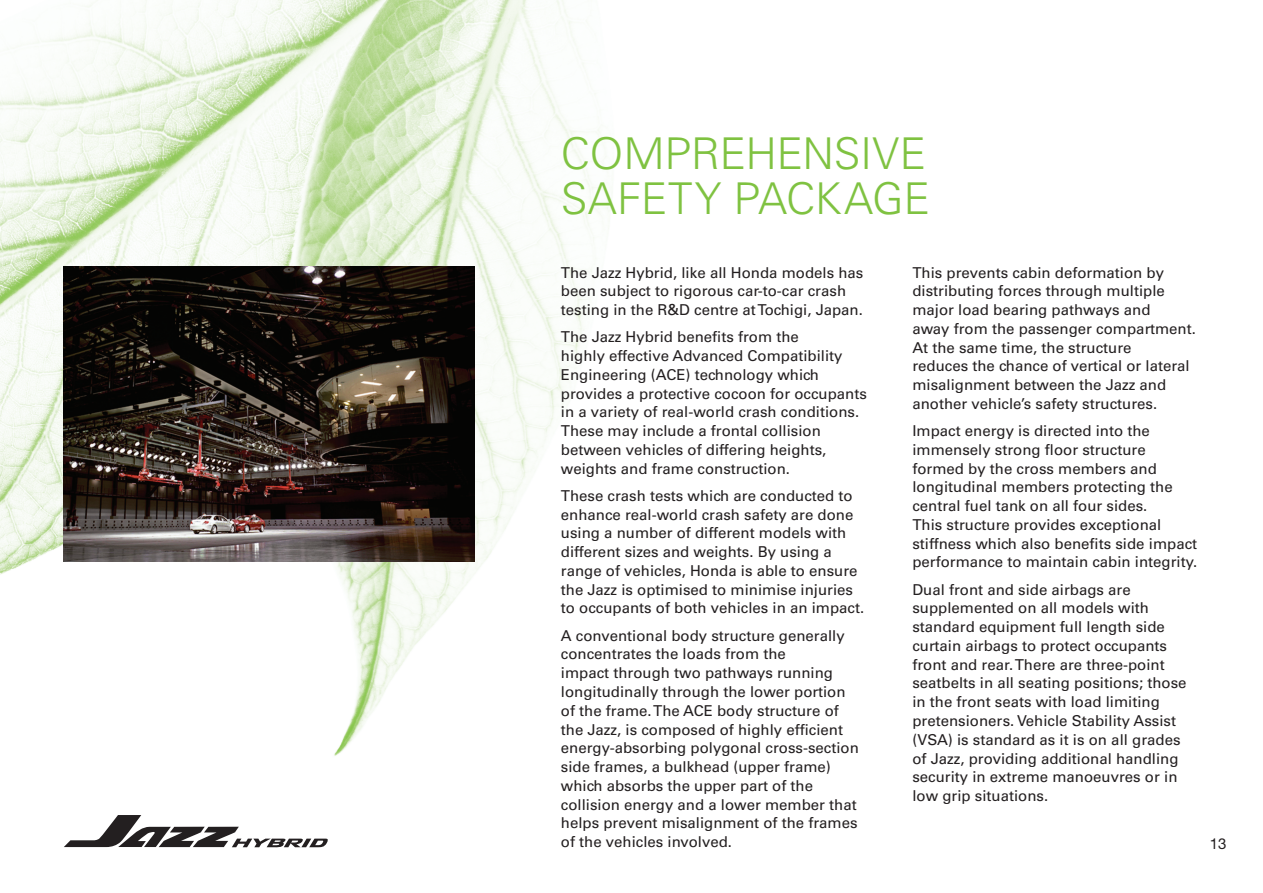
<style>
.page{position:relative;width:1263px;height:893px;background:#fff}
.page>*{position:absolute;margin:0;border:0;box-sizing:border-box;transform-origin:0 0}
.t1{font:300 43.8px/45.2px "Univers";letter-spacing:-.01em;color:#7fc241}
.t2{font:15px/18.8px "Univers";color:#231f20}
.t3{font:15px "Helvetica Neue";color:#231f20}
</style>
<div class="page">
<img style="left:0;top:0;width:612px;height:848px">
<img style="left:64px;top:266px;width:410px;height:296px">
<svg style="left:64px;top:815px;width:265px;height:32px"></svg>
<p class="t1" style="left:561px;top:131px;width:371px">COMPREHENSIVE<br>SAFETY PACKAGE</p>
<p class="t2" style="left:561px;top:263px;width:304px">The Jazz Hybrid, like all Honda models has been subject to rigorous car-to-car crash testing in the R&amp;D centre at Tochigi, Japan.</p>
<p class="t2" style="left:561px;top:328px;width:307px">The Jazz Hybrid benefits from the<br>highly effective Advanced Compatibility Engineering (ACE) technology which provides a protective cocoon for occupants in a variety of real-world crash conditions.<br>These may include a frontal collision between vehicles of differing heights, weights and frame construction.</p>
<p class="t2" style="left:561px;top:486px;width:305px">These crash tests which are conducted to enhance real-world crash safety are done using a number of different models with different sizes and weights. By using a range of vehicles, Honda is able to ensure the Jazz is optimised to minimise injuries to occupants of both vehicles in an impact.</p>
<p class="t2" style="left:561px;top:626px;width:299px">A conventional body structure generally concentrates the loads from the<br>impact through two pathways running longitudinally through the lower portion of the frame. The ACE body structure of the Jazz, is composed of highly efficient energy-absorbing polygonal cross-section side frames, a bulkhead (upper frame) which absorbs the upper part of the collision energy and a lower member that helps prevent misalignment of the frames of the vehicles involved.</p>
<p class="t2" style="left:912px;top:263px;width:285px">This prevents cabin deformation by distributing forces through multiple major load bearing pathways and<br>away from the passenger compartment.<br>At the same time, the structure<br>reduces the chance of vertical or lateral misalignment between the Jazz and another vehicle’s safety structures.</p>
<p class="t2" style="left:912px;top:422px;width:287px">Impact energy is directed into the immensely strong floor structure formed by the cross members and longitudinal members protecting the central fuel tank on all four sides.<br>This structure provides exceptional stiffness which also benefits side impact performance to maintain cabin integrity.</p>
<p class="t2" style="left:912px;top:580px;width:276px">Dual front and side airbags are supplemented on all models with standard equipment full length side curtain airbags to protect occupants front and rear. There are three-point seatbelts in all seating positions; those in the front seats with load limiting pretensioners. Vehicle Stability Assist (VSA) is standard as it is on all grades of Jazz, providing additional handling security in extreme manoeuvres or in low grip situations.</p>
<p class="t3" style="left:1210px;top:835px;width:18px">13</p>
</div>
